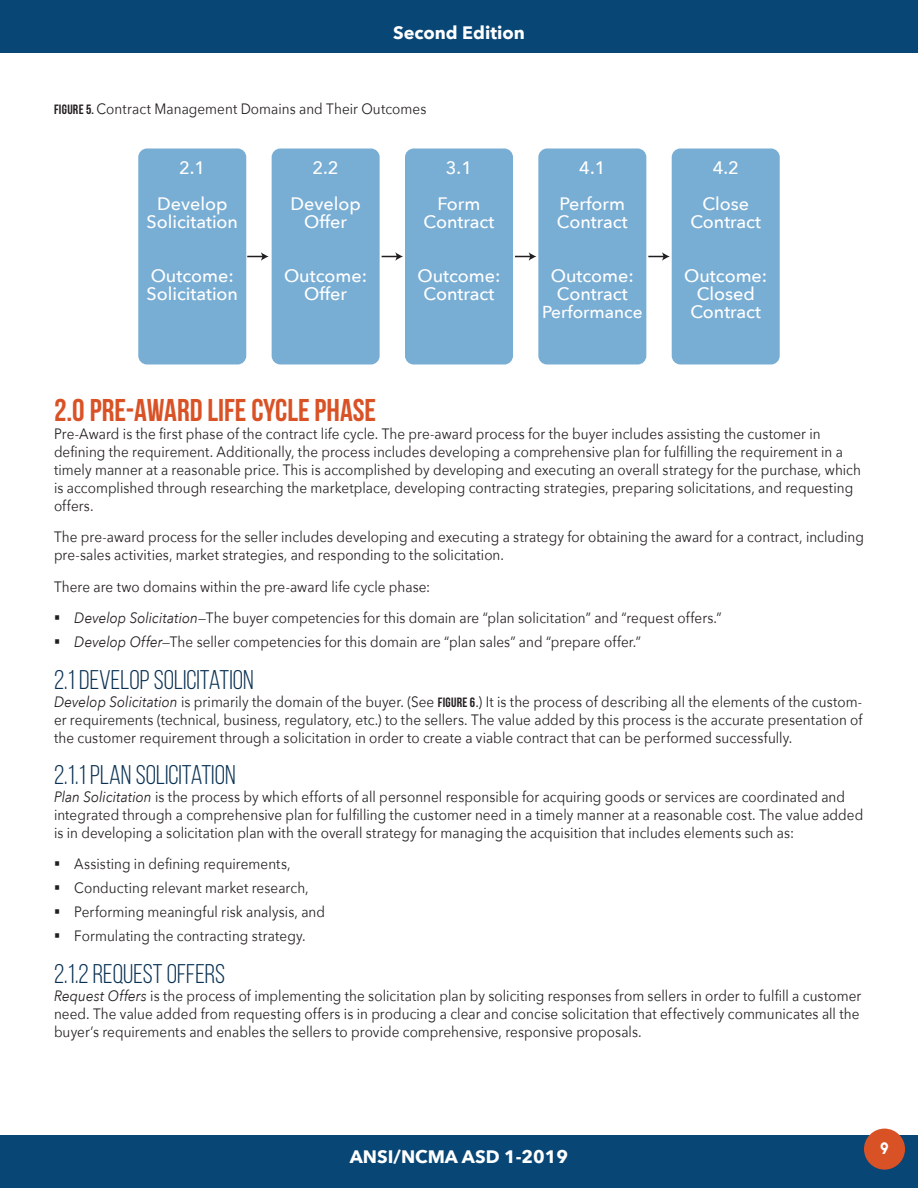
<style>
.page{position:relative;width:918px;height:1188px;background:#fff}
.page>*{position:absolute;margin:0;border:0;box-sizing:border-box;transform-origin:0 0}
.Sub_01{font:700 31.5px "Bebas Neue";color:#d95226}
.Sub_02{font:27px "Bebas Neue";color:#093153}
.t1{font:500 18px/18px "Avenir Next";color:#fff;text-align:center}
.t2{font:700 18px "Avenir Next";color:#fff}
.t3{font:500 17.25px "Avenir Next";color:#fff}
.Text{font:15px/18px "Avenir Next";letter-spacing:.005em;color:#231f20;scale:.9 1}
.t4{font:15px "Lemon Milk";color:#fff;scale:.9 1}
.s1{font-family:"Bebas Neue";font-weight:700;font-size:13.5px}
.s2{font-style:italic}
</style>
<div class="page">
<div style="left:0;top:0;width:918px;height:53px;background:#084676"></div>
<div style="left:0;top:1135px;width:918px;height:53px;background:#084676"></div>
<div style="left:864px;top:1129px;width:41px;height:41px;background:#d95226;border-radius:50%"></div>
<div style="left:272px;top:148px;width:108px;height:216px;background:#78add4;border-radius:9px"></div>
<div style="left:138px;top:148px;width:108px;height:216px;background:#78add4;border-radius:9px"></div>
<div style="left:405px;top:148px;width:108px;height:216px;background:#78add4;border-radius:9px"></div>
<div style="left:538px;top:148px;width:108px;height:216px;background:#78add4;border-radius:9px"></div>
<div style="left:672px;top:148px;width:108px;height:216px;background:#78add4;border-radius:9px"></div>
<svg style="left:247px;top:252px;width:22px;height:9px"></svg>
<svg style="left:382px;top:252px;width:21px;height:9px"></svg>
<svg style="left:515px;top:252px;width:21px;height:9px"></svg>
<svg style="left:648px;top:252px;width:22px;height:9px"></svg>
<p class="t2" style="left:393px;top:17px;width:133px">Second Edition</p>
<p class="Text" style="left:54px;top:100px;width:415px"><span class="s1">FIGURE 5.</span> Contract Management Domains and Their Outcomes</p>
<p class="t1" style="left:157px;top:149px;width:72px;line-height:36px">2.1<br>Develop</p>
<p class="t1" style="left:146px;top:212px;width:93px">Solicitation</p>
<p class="t1" style="left:290px;top:149px;width:72px;line-height:36px">2.2<br>Develop</p>
<p class="t1" style="left:304px;top:212px;width:44px">Offer</p>
<p class="t1" style="left:438px;top:149px;width:44px;line-height:36px">3.1<br>Form</p>
<p class="t1" style="left:424px;top:212px;width:72px">Contract</p>
<p class="t1" style="left:560px;top:149px;width:67px;line-height:36px">4.1<br>Perform</p>
<p class="t1" style="left:557px;top:212px;width:72px">Contract</p>
<p class="t1" style="left:702px;top:149px;width:48px;line-height:36px">4.2<br>Close</p>
<p class="t1" style="left:690px;top:212px;width:72px">Contract</p>
<p class="t1" style="left:146px;top:266px;width:93px;text-align:left">Outcome:<br>Solicitation</p>
<p class="t1" style="left:284px;top:266px;width:85px">Outcome:<br>Offer</p>
<p class="t1" style="left:417px;top:266px;width:85px">Outcome:<br>Contract</p>
<p class="t1" style="left:551px;top:266px;width:85px">Outcome:<br>Contract</p>
<p class="t3" style="left:542px;top:297px;width:102px">Performance</p>
<p class="t1" style="left:684px;top:266px;width:85px">Outcome:<br>Closed<br>Contract</p>
<p class="Sub_01" style="left:54px;top:393px;width:324px">2.0 PRE-AWARD LIFE CYCLE PHASE</p>
<p class="Text" style="left:54px;top:424px;width:898px">Pre-Award is the first phase of the contract life cycle. The pre-award process for the buyer includes assisting the customer in defining the requirement. Additionally, the process includes developing a comprehensive plan for fulfilling the requirement in a timely manner at a reasonable price. This is accomplished by developing and executing an overall strategy for the purchase, which is accomplished through researching the marketplace, developing contracting strategies, preparing solicitations, and requesting offers.</p>
<p class="Text" style="left:54px;top:527px;width:901px">The pre-award process for the seller includes developing and executing a strategy for obtaining the award for a contract, including pre-sales activities, market strategies, and responding to the solicitation.</p>
<p class="Text" style="left:54px;top:577px;width:420px">There are two domains within the pre-award life cycle phase:</p>
<p class="Text" style="left:54px;top:608px;width:744px">▪ <span class="s2">Develop Solicitation</span>—The buyer competencies for this domain are “plan solicitation” and “request offers.”</p>
<p class="Text" style="left:54px;top:632px;width:654px">▪ <span class="s2">Develop Offer</span>—The seller competencies for this domain are “plan sales” and “prepare offer.”</p>
<p class="Sub_02" style="left:54px;top:665px;width:201px">2.1 DEVELOP SOLICITATION</p>
<p class="Text" style="left:54px;top:692px;width:900px;text-align:justify"><span class="s2">Develop Solicitation</span> is primarily the domain of the buyer. (See <span class="s1">FIGURE 6</span>.) It is the process of describing all the elements of the custom&shy;er requirements (technical, business, regulatory, etc.) to the sellers. The value added by this process is the accurate presentation of the customer requirement through a solicitation in order to create a viable contract that can be performed successfully.</p>
<p class="Sub_02" style="left:54px;top:760px;width:183px">2.1.1 PLAN SOLICITATION</p>
<p class="Text" style="left:54px;top:787px;width:901px"><span class="s2">Plan Solicitation</span> is the process by which efforts of all personnel responsible for acquiring goods or services are coordinated and integrated through a comprehensive plan for fulfilling the customer need in a timely manner at a reasonable cost. The value added is in developing a solicitation plan with the overall strategy for managing the acquisition that includes elements such as:</p>
<p class="Text" style="left:54px;top:854px;width:264px">▪ Assisting in defining requirements,</p>
<p class="Text" style="left:54px;top:878px;width:285px">▪ Conducting relevant market research,</p>
<p class="Text" style="left:54px;top:902px;width:303px">▪ Performing meaningful risk analysis, and</p>
<p class="Text" style="left:54px;top:926px;width:281px">▪ Formulating the contracting strategy.</p>
<p class="Sub_02" style="left:54px;top:959px;width:173px">2.1.2 REQUEST OFFERS</p>
<p class="Text" style="left:54px;top:986px;width:899px"><span class="s2">Request Offers</span> is the process of implementing the solicitation plan by soliciting responses from sellers in order to fulfill a customer need. The value added from requesting offers is in producing a clear and concise solicitation that effectively communicates all the buyer’s requirements and enables the sellers to provide comprehensive, responsive proposals.</p>
<p class="t2" style="left:350px;top:1141px;width:220px">ANSI/NCMA ASD 1-2019</p>
<p class="t4" style="left:881px;top:1138px;width:10px">9</p>
</div>
